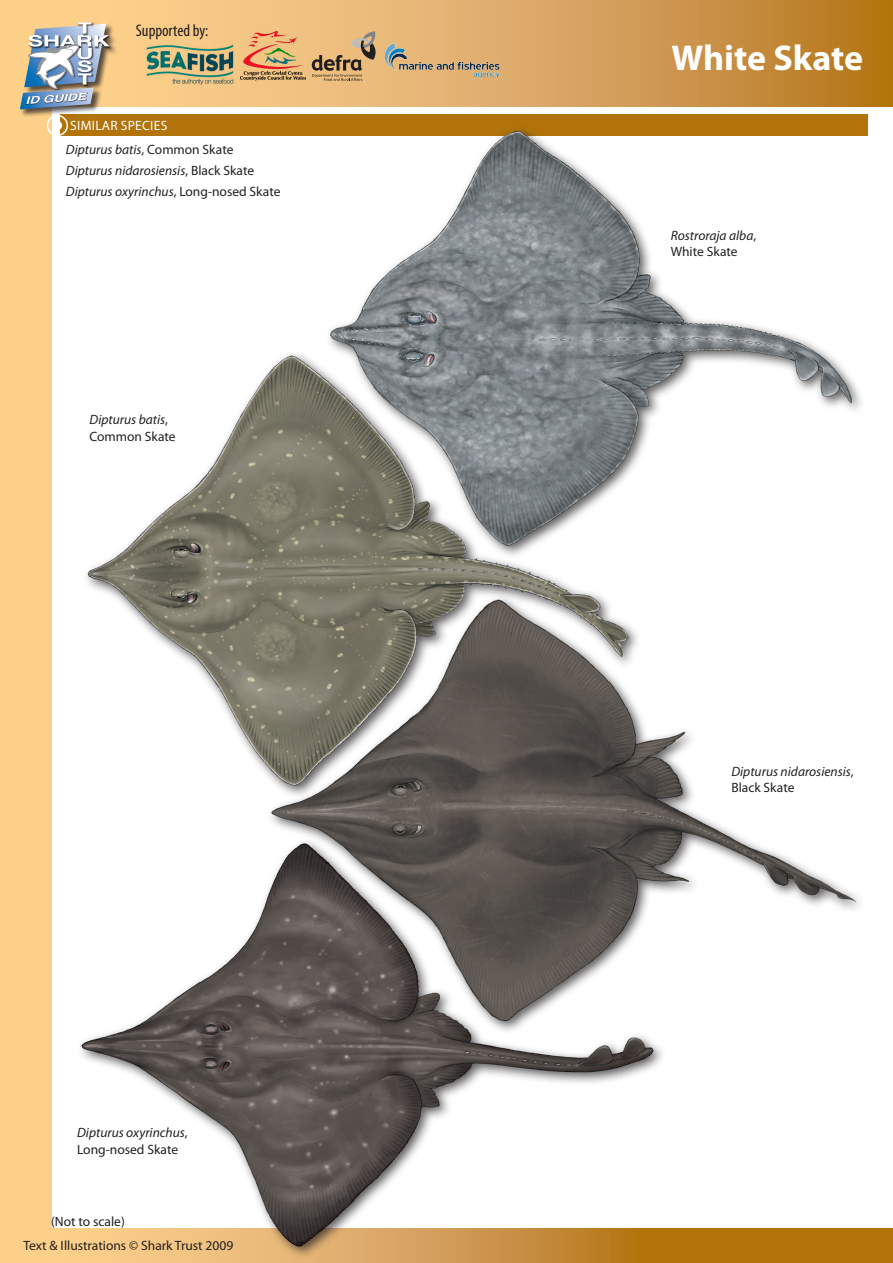
<style>
.page{position:relative;width:893px;height:1263px;background:#fff}
.page>*{position:absolute;margin:0;border:0;box-sizing:border-box;transform-origin:0 0}
.Species_header_back{font:700 36px "Myriad Pro";letter-spacing:-.005em;color:#fff}
.Body_text{font:condensed 16.8px "Myriad Pro";color:#231f20}
.Labels{font:italic 13.5px/16.5px "Myriad Pro";color:#231f20}
.Body_text-2{font:italic 13.5px "Myriad Pro";color:#231f20}
.Labels-2{font:13.5px "Myriad Pro";color:#231f20}
.Headers{font:13.5px "Myriad Pro";letter-spacing:.02em;color:#fff}
.s1{font-style:normal}
</style>
<div class="page">
<svg style="left:51px;top:0;width:842px;height:106px;background:#d8a45c"></svg>
<svg style="left:51px;top:1229px;width:842px;height:34px;background:#d29c49"></svg>
<div style="left:0;top:0;width:51px;height:1263px;background:#fed18b"></div>
<div style="left:24px;top:21px;width:94px;height:77px;background:#231f20;opacity:.75"></div>
<img style="left:110px;top:34px;width:2px;height:15px">
<img style="left:77px;top:21px;width:17px;height:1px">
<div style="left:19px;top:87px;width:82px;height:31px;background:#231f20;opacity:.75"></div>
<img style="left:20px;top:22px;width:90px;height:87px">
<div style="left:60px;top:115px;width:807px;height:21px;background:#b2730b"></div>
<div style="left:47px;top:115px;width:21px;height:21px;border:2px solid #fff;border-radius:50%"></div>
<div style="left:53px;top:121px;width:9px;height:9px;background:#fff;border-radius:50%"></div>
<img style="left:77px;top:130px;width:790px;height:1130px">
<svg style="left:312px;top:31px;width:64px;height:50px;background:#c49f6f"></svg>
<img style="left:240px;top:31px;width:65px;height:50px">
<img style="left:382px;top:40px;width:122px;height:41px">
<img style="left:147px;top:43px;width:87px;height:42px">
<p class="Body_text" style="left:136px;top:20px;width:74px">Supported by:</p>
<p class="Headers" style="left:70px;top:117px;width:99px">SIMILAR SPECIES</p>
<p class="Body_text-2" style="left:66px;top:141px;width:169px">Dipturus batis<span class="s1">, Common Skate</span></p>
<p class="Body_text-2" style="left:66px;top:162px;width:190px">Dipturus nidarosiensis<span class="s1">, Black Skate</span></p>
<p class="Body_text-2" style="left:66px;top:183px;width:216px">Dipturus oxyrinchus<span class="s1">, Long-nosed Skate</span></p>
<p class="Labels" style="left:90px;top:411px;width:88px">Dipturus batis<span class="s1">,<br>Common Skate</span></p>
<p class="Labels" style="left:77px;top:1124px;width:112px">Dipturus oxyrinchus<span class="s1">,<br>Long-nosed Skate</span></p>
<p class="Labels-2" style="left:51px;top:1213px;width:75px">(Not to scale)</p>
<p class="Labels-2" style="left:23px;top:1237px;width:211px">Text &amp; Illustrations © Shark Trust 2009</p>
<p class="Species_header_back" style="left:671px;top:34px;width:193px">White Skate</p>
<p class="Labels" style="left:671px;top:227px;width:87px">Rostroraja alba<span class="s1">,<br>White Skate</span></p>
<p class="Labels" style="left:731px;top:762px;width:124px">Dipturus nidarosiensis<span class="s1">,<br>Black Skate</span></p>
</div>
